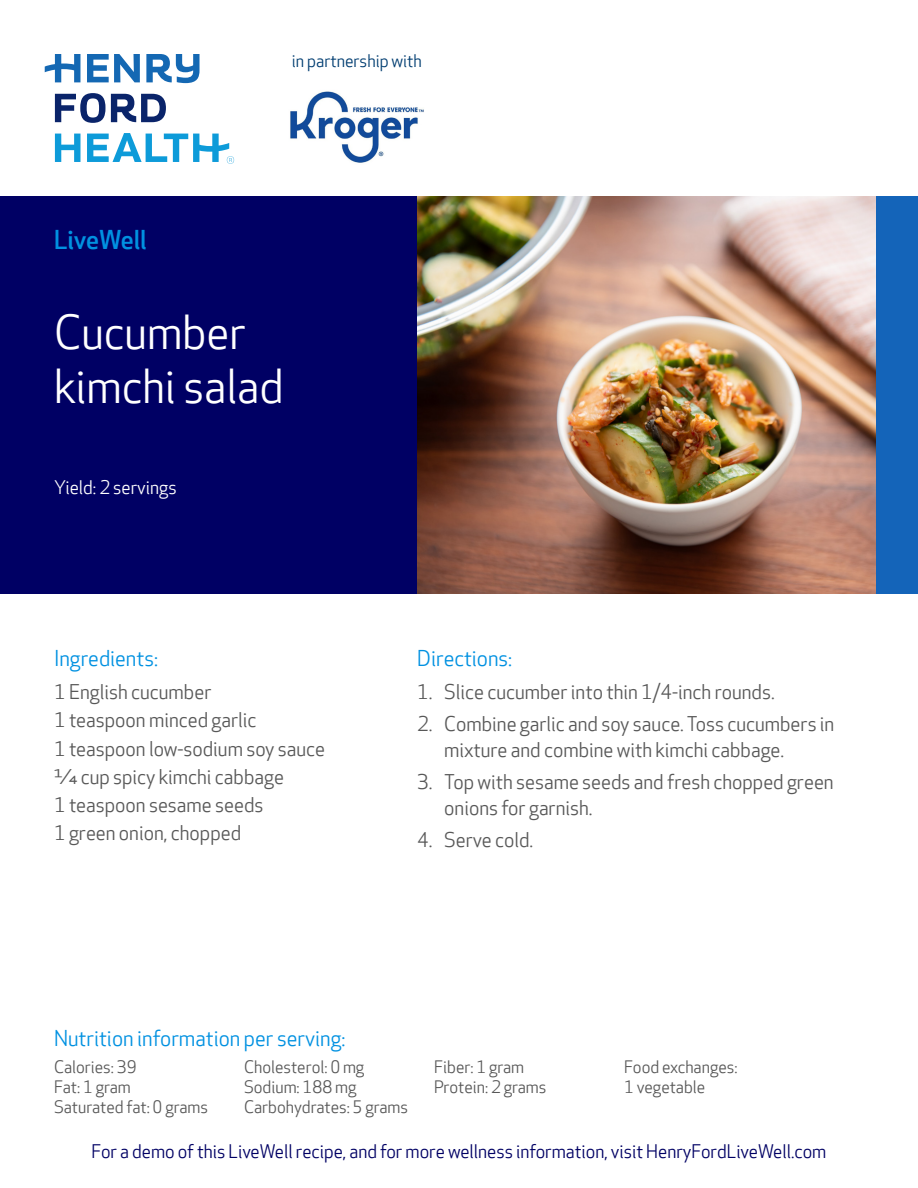
<style>
.page{position:relative;width:918px;height:1188px;background:#fff}
.page>*{position:absolute;margin:0;border:0;box-sizing:border-box;transform-origin:0 0}
.t1{font:45px "Apex New";color:#fff}
.t2{font:500 25.5px "Apex New";color:#0091e1}
.t3{font:21px "Apex New";color:#0091e1}
.t4{font:19.5px/25.5px "Apex New";color:#585858}
.t5{font:18px "Apex New";color:#000064}
.t6{font:18px "Apex New";color:#fff}
.t7{font:16.8px "Apex New";color:#003d71}
.t8{font:16.5px/19.8px "Apex New";color:#585858}
</style>
<div class="page">
<img style="left:290px;top:91px;width:134px;height:72px">
<div style="left:0;top:196px;width:459px;height:398px;background:#000064"></div>
<img style="left:417px;top:196px;width:459px;height:398px">
<div style="left:876px;top:196px;width:42px;height:398px;background:#1464b9"></div>
<svg style="left:55px;top:93px;width:111px;height:30px"></svg>
<svg style="left:45px;top:54px;width:155px;height:29px"></svg>
<svg style="left:55px;top:133px;width:179px;height:31px"></svg>
<p class="t7" style="left:292px;top:51px;width:131px">in partnership with</p>
<p class="t2" style="left:54px;top:225px;width:94px">LiveWell</p>
<p class="t1" style="left:54px;top:308px;width:193px">Cucumber</p>
<p class="t1" style="left:54px;top:362px;width:231px">kimchi salad</p>
<p class="t6" style="left:54px;top:478px;width:124px">Yield: 2 servings</p>
<p class="t3" style="left:54px;top:647px;width:106px">Ingredients:</p>
<p class="t4" style="left:54px;top:680px;width:159px">1 English cucumber</p>
<p class="t4" style="left:54px;top:708px;width:204px">1 teaspoon minced garlic</p>
<p class="t4" style="left:54px;top:736px;width:273px">1 teaspoon low-sodium soy sauce</p>
<p class="t4" style="left:54px;top:765px;width:232px">¼ cup spicy kimchi cabbage</p>
<p class="t4" style="left:54px;top:793px;width:211px">1 teaspoon sesame seeds</p>
<p class="t4" style="left:54px;top:821px;width:189px">1 green onion, chopped</p>
<p class="t3" style="left:417px;top:647px;width:96px">Directions:</p>
<p class="t4" style="left:417px;top:680px;width:359px">1. Slice cucumber into thin 1/4-inch rounds.</p>
<p class="t4" style="left:444px;top:712px;width:392px;text-indent:-27px">2. Combine garlic and soy sauce. Toss cucumbers in mixture and combine with kimchi cabbage.</p>
<p class="t4" style="left:444px;top:770px;width:391px;text-indent:-27px">3. Top with sesame seeds and fresh chopped green onions for garnish.</p>
<p class="t4" style="left:417px;top:828px;width:117px">4. Serve cold.</p>
<p class="t3" style="left:54px;top:1027px;width:293px">Nutrition information per serving:</p>
<p class="t8" style="left:54px;top:1058px;width:84px">Calories: 39</p>
<p class="t8" style="left:54px;top:1078px;width:78px">Fat: 1 gram</p>
<p class="t8" style="left:54px;top:1098px;width:156px">Saturated fat: 0 grams</p>
<p class="t8" style="left:244px;top:1058px;width:122px">Cholesterol: 0 mg</p>
<p class="t8" style="left:244px;top:1078px;width:114px">Sodium: 188 mg</p>
<p class="t8" style="left:244px;top:1098px;width:166px">Carbohydrates: 5 grams</p>
<p class="t8" style="left:434px;top:1058px;width:92px">Fiber: 1 gram</p>
<p class="t8" style="left:434px;top:1078px;width:114px">Protein: 2 grams</p>
<p class="t8" style="left:624px;top:1058px;width:115px">Food exchanges:<br>1 vegetable</p>
<p class="t5" style="left:92px;top:1142px;width:736px">For a demo of this LiveWell recipe, and for more wellness information, visit HenryFordLiveWell.com</p>
</div>
